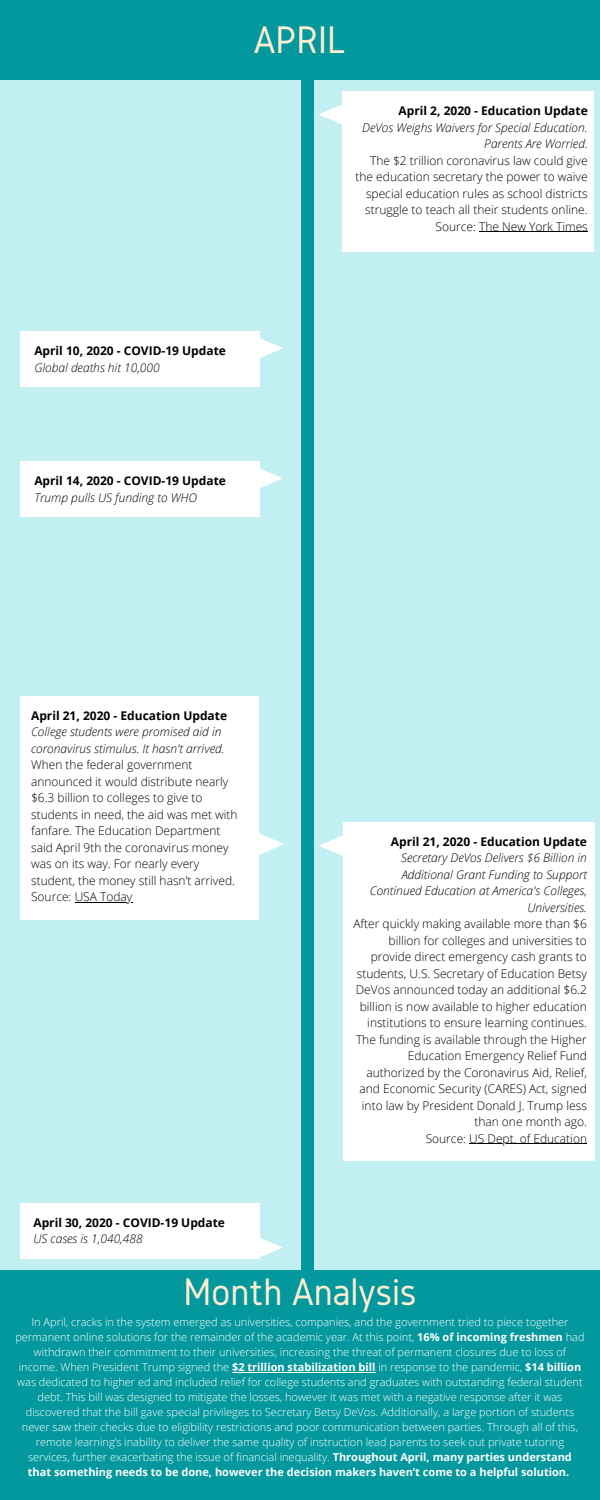
<style>
.page{position:relative;width:600px;height:1500px;background:#c2eff1}
.page>*{position:absolute;margin:0;border:0;box-sizing:border-box;transform-origin:0 0}
.t1{font:40px "Gidole";color:#ffeed1}
.t2{font:300 12px/16.5px "Open Sans";color:#000;text-align:right}
.t3{font:italic 300 12px/16.5px "Open Sans";color:#000;text-align:right}
.t4{font:700 12px "Open Sans";color:#000}
.t5{font:300 11px/15px "Open Sans";color:#fff;text-align:center}
.s1{font-weight:700}
</style>
<div class="page">
<div style="left:302px;top:80px;width:12px;height:1190px;background:#03989e"></div>
<div style="left:0;top:0;width:600px;height:80px;background:#03989e"></div>
<div style="left:343px;top:91px;width:251px;height:160px;background:#fff"></div>
<svg style="left:319px;top:104px;width:24px;height:21px"></svg>
<hr style="left:479px;top:231px;width:109px;height:1px;background:#000">
<div style="left:20px;top:331px;width:239px;height:56px;background:#fff"></div>
<svg style="left:259px;top:337px;width:24px;height:22px"></svg>
<div style="left:20px;top:1203px;width:240px;height:56px;background:#fff"></div>
<svg style="left:260px;top:1238px;width:23px;height:19px"></svg>
<div style="left:20px;top:462px;width:239px;height:55px;background:#fff"></div>
<svg style="left:259px;top:468px;width:24px;height:21px"></svg>
<div style="left:343px;top:823px;width:252px;height:338px;background:#fff"></div>
<svg style="left:319px;top:835px;width:24px;height:21px"></svg>
<hr style="left:469px;top:1143px;width:118px;height:1px;background:#000">
<div style="left:20px;top:696px;width:239px;height:224px;background:#fff"></div>
<svg style="left:259px;top:833px;width:25px;height:22px"></svg>
<hr style="left:75px;top:902px;width:57px;height:1px;background:#000">
<div style="left:0;top:1270px;width:600px;height:230px;background:#03989e"></div>
<hr style="left:232px;top:1372px;width:144px;height:1px;background:#fff">
<h1 class="t1" style="left:254px;top:18px;width:94px">APRIL</h1>
<p class="t4" style="left:399px;top:102px;width:191px">April 2, 2020 - Education Update</p>
<p class="t3" style="left:362px;top:119px;width:227px">DeVos Weighs Waivers for Special Education.<br>Parents Are Worried.</p>
<p class="t2" style="left:356px;top:152px;width:234px">The $2 trillion coronavirus law could give the education secretary the power to waive special education rules as school districts struggle to teach all their students online.<br>Source: The New York Times</p>
<p class="t4" style="left:34px;top:342px;width:193px">April 10, 2020 - COVID-19 Update</p>
<p class="t3" style="left:34px;top:359px;width:127px">Global deaths hit 10,000</p>
<p class="t4" style="left:34px;top:473px;width:193px">April 14, 2020 - COVID-19 Update</p>
<p class="t3" style="left:34px;top:489px;width:164px">Trump pulls US funding to WHO</p>
<p class="t4" style="left:31px;top:707px;width:198px">April 21, 2020 - Education Update</p>
<p class="t3" style="left:31px;top:724px;width:195px;text-align:left">College students were promised aid in coronavirus stimulus. It hasn't arrived.</p>
<p class="t2" style="left:31px;top:757px;width:208px;text-align:left">When the federal government announced it would distribute nearly $6.3 billion to colleges to give to students in need, the aid was met with fanfare. The Education Department said April 9th the coronavirus money was on its way. For nearly every student, the money still hasn’t arrived.<br>Source: USA Today</p>
<p class="t4" style="left:33px;top:1214px;width:193px">April 30, 2020 - COVID-19 Update</p>
<p class="t3" style="left:33px;top:1230px;width:111px">US cases is 1,040,488</p>
<p class="t4" style="left:391px;top:833px;width:198px">April 21, 2020 - Education Update</p>
<p class="t3" style="left:370px;top:849px;width:219px">Secretary DeVos Delivers $6 Billion in Additional Grant Funding to Support Continued Education at America's Colleges, Universities.</p>
<p class="t2" style="left:353px;top:915px;width:235px">After quickly making available more than $6 billion for colleges and universities to provide direct emergency cash grants to students, U.S. Secretary of Education Betsy DeVos announced today an additional $6.2 billion is now available to higher education institutions to ensure learning continues.<br>The funding is available through the Higher Education Emergency Relief Fund authorized by the Coronavirus Aid, Relief, and Economic Security (CARES) Act, signed into law by President Donald J. Trump less than one month ago.<br>Source: US Dept. of Education</p>
<h1 class="t1" style="left:184px;top:1269px;width:234px">Month Analysis</h1>
<p class="t5" style="left:15px;top:1314px;width:571px">In April, cracks in the system emerged as universities, companies, and the government tried to piece together permanent online solutions for the remainder of the academic year. At this point, <span class="s1">16% of incoming freshmen</span> had withdrawn their commitment to their universities, increasing the threat of permanent closures due to loss of income. When President Trump signed the <span class="s1">$2 trillion stabilization bill</span> in response to the pandemic, <span class="s1">$14 billion </span>was dedicated to higher ed and included relief for college students and graduates with outstanding federal student debt. This bill was designed to mitigate the losses, however it was met with a negative response after it was discovered that the bill gave special privileges to Secretary Betsy DeVos. Additionally, a large portion of students never saw their checks due to eligibility restrictions and poor communication between parties. Through all of this, remote learning’s inability to deliver the same quality of instruction lead parents to seek out private tutoring services, further exacerbating the issue of financial inequality. <span class="s1">Throughout April, many parties understand that something needs to be done, however the decision makers haven’t come to a helpful solution.</span></p>
</div>
